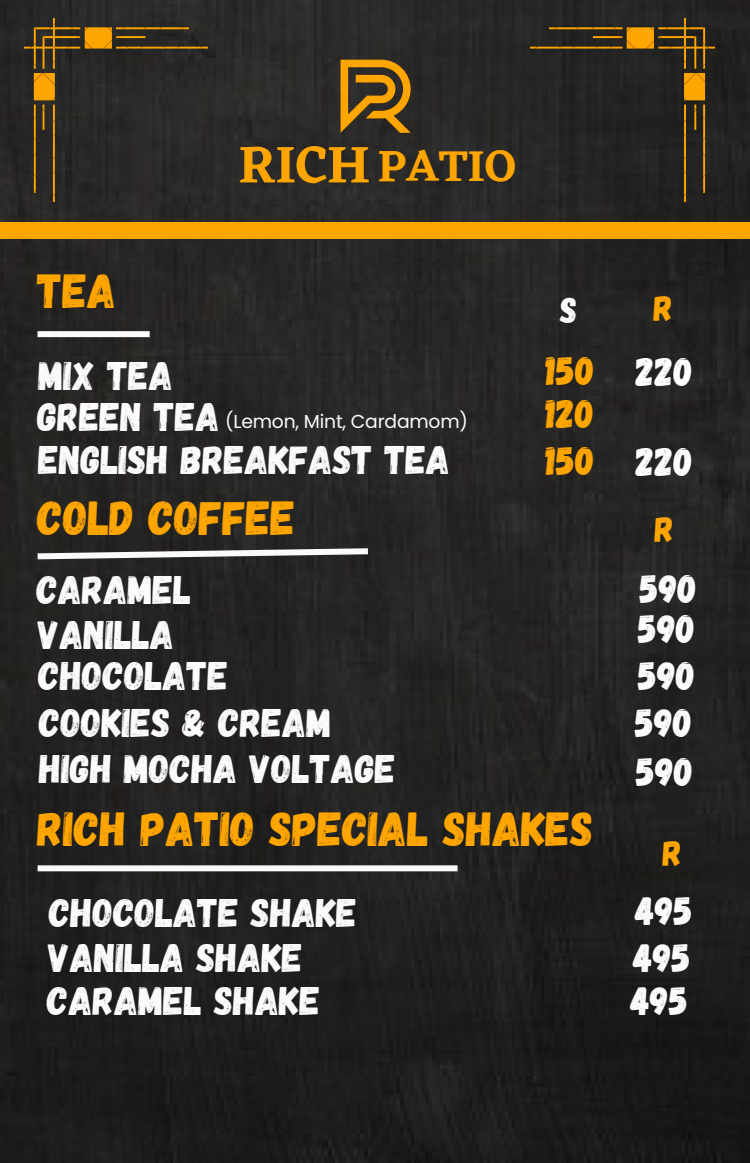
<style>
.page{position:relative;width:750px;height:1163px;background:#fff}
.page>*{position:absolute;margin:0;border:0;box-sizing:border-box;transform-origin:0 0}
.t1{font:600 53.6px "Eczar";color:#ffa500}
.t2{font:47.75px "Gagalin";color:#ffa500}
.t3{font:600 45.08px "Eczar";color:#ffa500}
.t4{font:39.83px "Gagalin";color:#fcfafb}
.t5{font:39.83px "Gagalin";color:#ffa500}
.t6{font:39.83px "Gagalin";color:#fff}
.t7{font:35.85px "Gagalin";color:#ffa500}
.t8{font:35.85px "Gagalin";color:#fcfafb}
.t9{font:18.73px "Poppins";letter-spacing:-.01em;color:#fcfafb}
</style>
<div class="page">
<img style="left:0;top:0;width:750px;height:1162px">
<img style="left:24px;top:19px;width:184px;height:182px">
<img style="left:531px;top:19px;width:183px;height:182px">
<div style="left:0;top:222px;width:750px;height:17px;background:#ffa500"></div>
<svg style="left:32px;top:545px;width:342px;height:17px"></svg>
<div style="left:38px;top:865px;width:420px;height:6px;background:#fcfafb"></div>
<div style="left:38px;top:331px;width:112px;height:6px;background:#fcfafb"></div>
<svg style="left:341px;top:60px;width:70px;height:73px;background:#8c6216"></svg>
<p class="t1" style="left:238px;top:132px;width:133px">RICH</p>
<p class="t3" style="left:378px;top:139px;width:139px">PATIO</p>
<p class="t2" style="left:38px;top:260px;width:80px">TEA</p>
<p class="t8" style="left:560px;top:287px;width:19px">S</p>
<p class="t7" style="left:654px;top:285px;width:21px">R</p>
<p class="t5" style="left:546px;top:345px;width:50px">150</p>
<p class="t5" style="left:546px;top:388px;width:50px">120</p>
<p class="t5" style="left:546px;top:435px;width:50px">150</p>
<p class="t4" style="left:39px;top:350px;width:136px">MIX TEA</p>
<p class="t6" style="left:636px;top:346px;width:59px">220</p>
<p class="t4" style="left:38px;top:391px;width:184px">GREEN TEA</p>
<p class="t4" style="left:39px;top:434px;width:413px">ENGLISH BREAKFAST TEA</p>
<p class="t6" style="left:636px;top:436px;width:59px">220</p>
<p class="t9" style="left:225px;top:408px;width:244px">(Lemon, Mint, Cardamom)</p>
<p class="t2" style="left:38px;top:487px;width:259px">COLD COFFEE</p>
<p class="t4" style="left:37px;top:564px;width:156px">CARAMEL</p>
<p class="t4" style="left:38px;top:609px;width:138px">VANILLA</p>
<p class="t4" style="left:39px;top:650px;width:191px">CHOCOLATE</p>
<p class="t4" style="left:39px;top:696px;width:294px">COOKIES &amp; CREAM</p>
<p class="t4" style="left:39px;top:743px;width:358px">HIGH MOCHA VOLTAGE</p>
<p class="t2" style="left:38px;top:798px;width:557px">RICH PATIO SPECIAL SHAKES</p>
<p class="t4" style="left:49px;top:887px;width:310px">CHOCOLATE SHAKE</p>
<p class="t4" style="left:48px;top:932px;width:256px">VANILLA SHAKE</p>
<p class="t7" style="left:655px;top:506px;width:21px">R</p>
<p class="t4" style="left:640px;top:563px;width:59px">590</p>
<p class="t4" style="left:638px;top:603px;width:59px">590</p>
<p class="t4" style="left:638px;top:649px;width:59px">590</p>
<p class="t4" style="left:635px;top:696px;width:59px">590</p>
<p class="t4" style="left:636px;top:746px;width:59px">590</p>
<p class="t7" style="left:663px;top:830px;width:21px">R</p>
<p class="t4" style="left:635px;top:885px;width:59px">495</p>
<p class="t4" style="left:633px;top:932px;width:59px">495</p>
<p class="t4" style="left:47px;top:975px;width:275px">CARAMEL SHAKE</p>
<p class="t4" style="left:630px;top:975px;width:59px">495</p>
</div>
